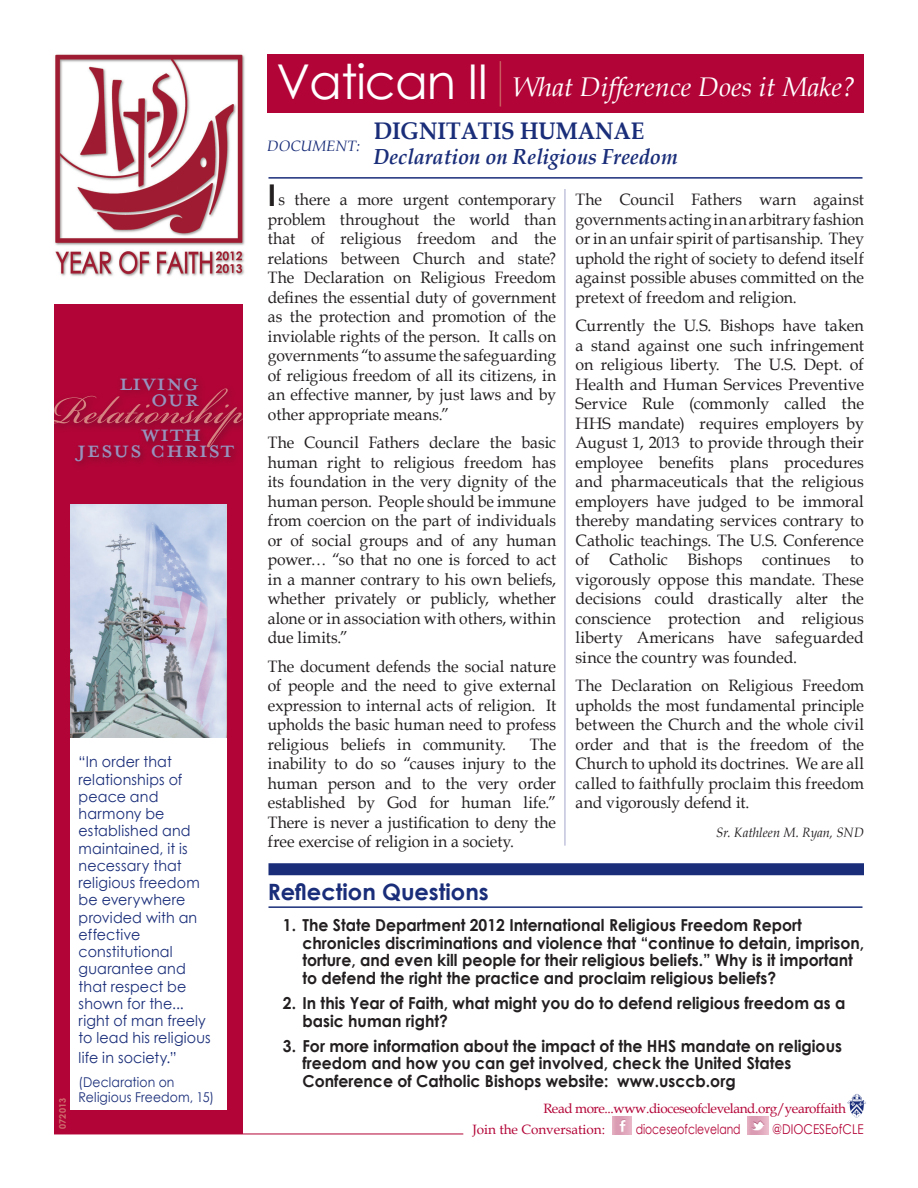
<style>
.page{position:relative;width:918px;height:1188px;background:#fff}
.page>*{position:absolute;margin:0;border:0;box-sizing:border-box;transform-origin:0 0}
.t1{font:60.45px "Bickham Script Pro";color:#d58482}
.t2{font:48px "Century Gothic";letter-spacing:-.02em;color:#fff}
.t3{font:34.5px "Mrs Eaves All Petite Caps";color:#9793bd}
.t4{font:700 30px "Century Gothic";color:#231f20}
.t5{font:italic 27px "Book Antiqua";color:#fff}
.t6{font:700 24px "Book Antiqua";color:#192d79;scale:.92 1}
.t7{font:700 22.5px "Century Gothic";color:#192d79}
.t8{font:italic 700 21.75px "Book Antiqua";color:#192d79;scale:.92 1}
.t9{font:16.5px/19.5px "Book Antiqua";color:#231f20;text-align:justify;scale:.95 1}
.t10{font:16.5px/19.5px "Book Antiqua";color:#231f20;text-align:justify}
.t11{font:700 16.5px/17.7px "Century Gothic";color:#231f20;scale:.95 1}
.t12{font:15px/17.2px "Century Gothic";letter-spacing:.01em;color:#192d79;scale:.95 1}
.t13{font:italic 15px "Book Antiqua";color:#192d79}
.t14{font:13.5px "Book Antiqua";letter-spacing:-.03em;color:#b30437}
.t15{font:13.5px/15px "Century Gothic";letter-spacing:.01em;color:#192d79;scale:.92 1}
.t16{font:italic 13.5px "Book Antiqua";letter-spacing:.005em;color:#231f20;scale:.95 1}
.t17{font:13.5px "Book Antiqua";color:#b30437}
.t18{font:13.5px "Century Gothic";color:#b30437;scale:.8 1}
.t19{font:13.5px "Century Gothic";color:#b30437;scale:.86 1}
.t20{font:700 9px "Century Gothic";color:#cf7170}
</style>
<div class="page">
<div style="left:54px;top:305px;width:189px;height:829px;background:#b30437"></div>
<div style="left:54px;top:383px;width:189px;height:74px;background:#231f20;opacity:.5"></div>
<div style="left:115px;top:372px;width:93px;height:44px;background:#a70635"></div>
<div style="left:70px;top:424px;width:173px;height:47px;background:#231f20;opacity:.5"></div>
<div style="left:70px;top:681px;width:157px;height:429px;background:#fff"></div>
<hr style="left:268px;top:177px;width:594px;height:2px;background:#192d79">
<div style="left:268px;top:863px;width:596px;height:12px;background:#192d79"></div>
<hr style="left:268px;top:906px;width:594px;height:2px;background:#192d79">
<img style="left:70px;top:504px;width:157px;height:234px">
<hr style="left:54px;top:1134px;width:409px;height:1px;background:#b30437">
<div style="left:268px;top:54px;width:596px;height:58px;background:#b30437"></div>
<hr style="left:500px;top:61px;width:1px;height:46px;background:#c75b5f">
<svg style="left:847px;top:1094px;width:19px;height:24px"></svg>
<hr style="left:565px;top:189px;width:1px;height:657px;background:#a4a5ca">
<img style="left:748px;top:1117px;width:21px;height:18px">
<img style="left:612px;top:1117px;width:20px;height:18px">
<img style="left:55px;top:54px;width:190px;height:223px">
<p class="t3" style="left:119px;top:366px;width:82px">living</p>
<p class="t3" style="left:151px;top:382px;width:50px">our</p>
<p class="t3" style="left:141px;top:418px;width:62px">with</p>
<p class="t3" style="left:77px;top:434px;width:159px">jesus christ</p>
<p class="t1" style="left:45px;top:367px;width:201px">Relationship</p>
<p class="t20" style="left:56px;top:1129px;width:32px;rotate:-90deg">072013</p>
<p class="t12" style="left:79px;top:753px;width:141px">“In order that relationships of peace and harmony be established and maintained, it is necessary that religious freedom be everywhere provided with an effective constitutional guarantee and that respect be shown for the... right of man freely to lead his religious</p>
<p class="t12" style="left:79px;top:1049px;width:105px">life in society.”</p>
<p class="t15" style="left:79px;top:1074px;width:149px">(Declaration on<br>Religious Freedom, 15)</p>
<p class="t2" style="left:276px;top:48px;width:213px">Vatican II</p>
<p class="t5" style="left:513px;top:68px;width:344px">What Difference Does it Make?</p>
<p class="t6" style="left:374px;top:114px;width:296px">DIGNITATIS HUMANAE</p>
<p class="t8" style="left:374px;top:142px;width:332px">Declaration on Religious Freedom</p>
<p class="t9" style="left:268px;top:189px;width:305px;text-indent:11px">s there a more urgent contemporary problem throughout the world than that of religious freedom and the relations between Church and state?<br>The Declaration on Religious Freedom defines the essential duty of government as the protection and promotion of the inviolable rights of the person. It calls on governments “to assume the safeguarding of religious freedom of all its citizens, in an effective manner, by just laws and by other appropriate means.”</p>
<p class="t9" style="left:268px;top:432px;width:305px">The Council Fathers declare the basic human right to religious freedom has its foundation in the very dignity of the human person. People should be immune from coercion on the part of individuals or of social groups and of any human power… “so that no one is forced to act in a manner contrary to his own beliefs, whether privately or publicly, whether alone or in association with others, within due limits.”</p>
<p class="t9" style="left:268px;top:656px;width:305px">The document defends the social nature of people and the need to give external expression to internal acts of religion. It upholds the basic human need to profess religious beliefs in community.</p>
<p class="t13" style="left:267px;top:136px;width:94px">DOCUMENT:</p>
<p class="t4" style="left:268px;top:172px;width:10px">I</p>
<p class="t9" style="left:576px;top:189px;width:305px">The Council Fathers warn against governments acting in an arbitrary fashion or in an unfair spirit of partisanship. They uphold the right of society to defend itself against possible abuses committed on the pretext of freedom and religion.</p>
<p class="t10" style="left:576px;top:315px;width:290px">Currently the U.S. Bishops have taken a stand against one such infringement on religious liberty. The U.S. Dept. of Health and Human Services Preventive Service Rule (commonly called the HHS mandate) requires employers by August 1, 2013 to provide through their employee benefits plans procedures and pharmaceuticals that the religious employers have judged to be immoral thereby mandating services contrary to Catholic teachings. The U.S. Conference of Catholic Bishops continues to vigorously oppose this mandate. These decisions could drastically alter the conscience protection and religious liberty Americans have safeguarded since the country was founded.</p>
<p class="t9" style="left:576px;top:675px;width:305px">The Declaration on Religious Freedom upholds the most fundamental principle between the Church and the whole civil order and that is the freedom of the Church to uphold its doctrines. We are all called to faithfully proclaim this freedom and vigorously defend it.</p>
<p class="t16" style="left:716px;top:823px;width:157px">Sr. Kathleen M. Ryan, SND</p>
<p class="t9" style="left:268px;top:734px;width:305px;text-indent:262px">The inability to do so “causes injury to the human person and to the very order established by God for human life.” There is never a justification to deny the free exercise of religion in a society.</p>
<p class="t7" style="left:268px;top:875px;width:222px">Reflection Questions</p>
<p class="t11" style="left:302px;top:915px;width:593px;text-indent:-19px">1. The State Department 2012 International Religious Freedom Report chronicles discriminations and violence that “continue to detain, imprison, torture, and even kill people for their religious beliefs.” Why is it important to defend the right the practice and proclaim religious beliefs?</p>
<p class="t11" style="left:302px;top:993px;width:573px;text-indent:-19px">2. In this Year of Faith, what might you do to defend religious freedom as a basic human right?</p>
<p class="t11" style="left:302px;top:1036px;width:569px;text-indent:-19px">3. For more information about the impact of the HHS mandate on religious freedom and how you can get involved, check the United States<br>Conference of Catholic Bishops website: www.usccb.org</p>
<p class="t14" style="left:543px;top:1099px;width:304px">Read more...www.dioceseofcleveland.org/yearoffaith</p>
<p class="t17" style="left:472px;top:1120px;width:134px">Join the Conversation:</p>
<p class="t18" style="left:636px;top:1119px;width:133px">dioceseofcleveland</p>
<p class="t19" style="left:772px;top:1119px;width:108px">@DIOCESEofCLE</p>
</div>
